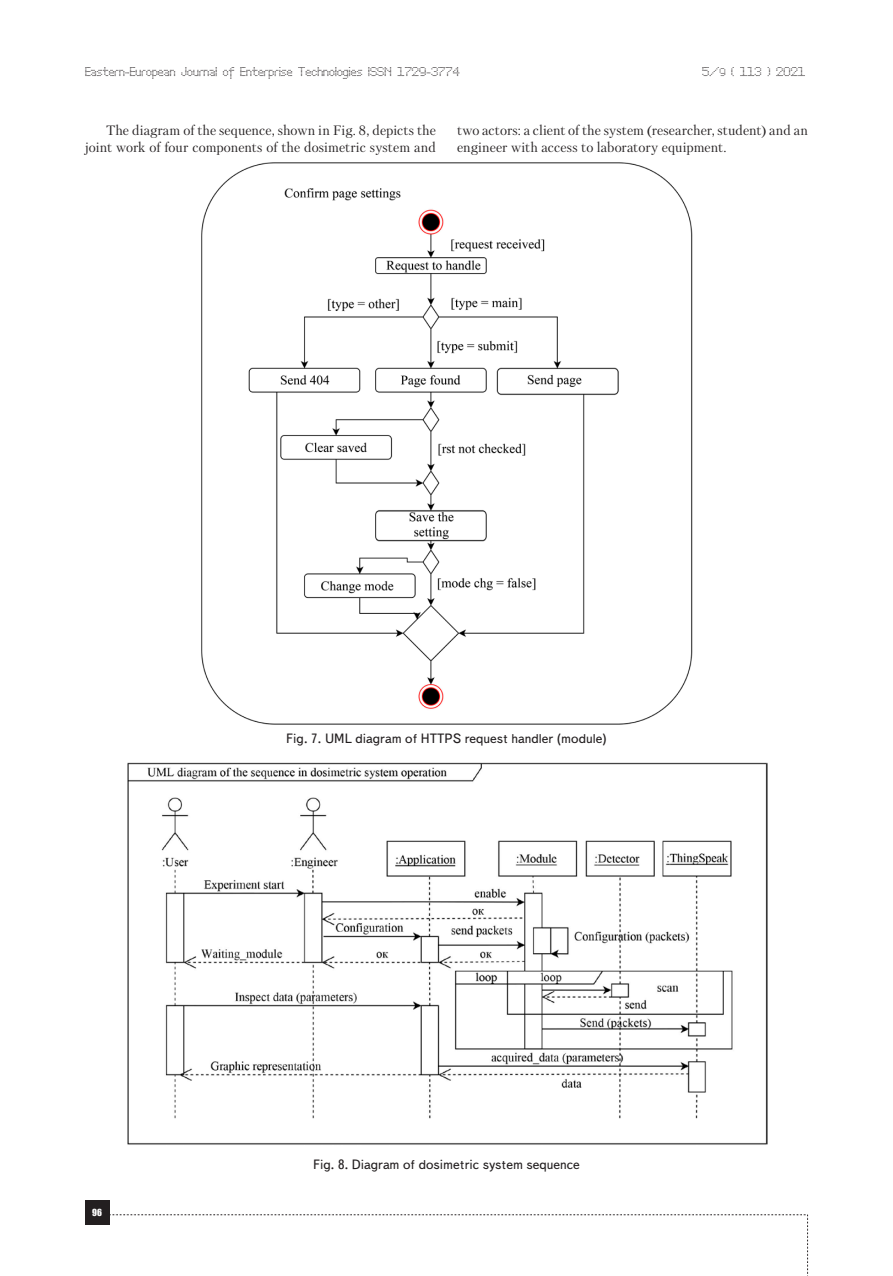
<style>
.page{position:relative;width:893px;height:1276px;background:#fff}
.page>*{position:absolute;margin:0;border:0;box-sizing:border-box;transform-origin:0 0}
.Text__англ{font:13.5px/16.4px "Petersburg C";color:#231f20;text-align:right}
.Рисунок{font:13.5px "Text Book C";color:#231f20}
.t1{font:12px "Perfo";letter-spacing:.015em;color:#231f20}
.t2{font:9px "Impact";color:#fff}
.s1{font-size:10.5px}
</style>
<div class="page">
<div style="left:85px;top:1200px;width:24px;height:24px;background:#231f20"></div>
<svg style="left:109px;top:1214px;width:699px;height:62px"></svg>
<img style="left:201px;top:162px;width:492px;height:563px">
<img style="left:128px;top:762px;width:640px;height:383px">
<p class="t1" style="left:85px;top:65px;width:376px">Eastern-European Journal of Enterprise Technologies ISSN 1729-3774</p>
<p class="t1" style="left:702px;top:65px;width:104px">5/<span class="s1">9</span> ( 113 ) 2021</p>
<p class="Text__англ" style="left:85px;top:122px;width:352px">The diagram of the sequence, shown in Fig. 8, depicts the joint work of four components of the dosimetric system and</p>
<p class="Text__англ" style="left:457px;top:122px;width:352px;text-align:left">two actors: a client of the system (researcher, student) and an engineer with access to laboratory equipment.</p>
<p class="Рисунок" style="left:286px;top:731px;width:322px">Fig. 7. UML diagram of HTTPS request handler (module)</p>
<p class="t2" style="left:92px;top:1205px;width:11px">96</p>
<p class="Рисунок" style="left:313px;top:1157px;width:268px">Fig. 8. Diagram of dosimetric system sequence</p>
</div>
